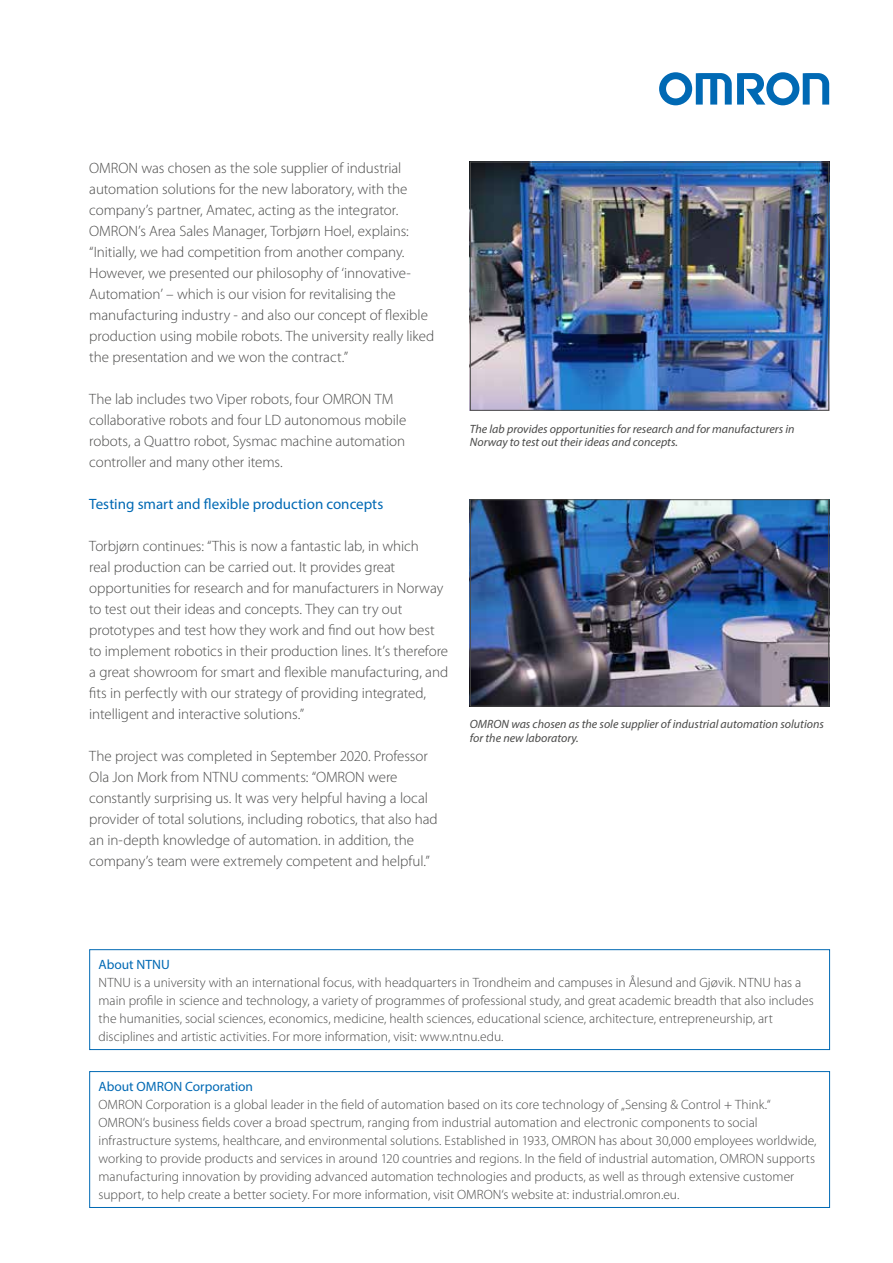
<style>
.page{position:relative;width:893px;height:1263px;background:#fff}
.page>*{position:absolute;margin:0;border:0;box-sizing:border-box;transform-origin:0 0}
.t1{font:300 15px/21px "Myriad Pro";letter-spacing:-.005em;color:#4a4a49}
.t2{font:15px "Myriad Pro";color:#0069b4}
.t3{font:300 13.5px/18px "Myriad Pro";color:#4a4a49}
.t4{font:13.5px "Myriad Pro";color:#0069b4}
.t5{font:italic 12px/13.5px "Myriad Pro";color:#4a4a49}
</style>
<div class="page">
<svg style="left:659px;top:72px;width:170px;height:33px"></svg>
<img style="left:472px;top:164px;width:355px;height:245px">
<div style="left:470px;top:162px;width:359px;height:249px;border:1px solid #4a4a49"></div>
<img style="left:472px;top:501px;width:355px;height:204px">
<div style="left:470px;top:499px;width:359px;height:208px;border:1px solid #4a4a49"></div>
<div style="left:89px;top:1071px;width:741px;height:137px;border:1px solid #0069b4"></div>
<div style="left:89px;top:949px;width:741px;height:101px;border:1px solid #0069b4"></div>
<p class="t1" style="left:89px;top:158px;width:347px">OMRON was chosen as the sole supplier of industrial automation solutions for the new laboratory, with the company’s partner, Amatec, acting as the integrator.<br>OMRON’s Area Sales Manager, Torbjørn Hoel, explains: “Initially, we had competition from another company.<br>However, we presented our philosophy of ‘innovative-Automation’ – which is our vision for revitalising the manufacturing industry - and also our concept of flexible production using mobile robots. The university really liked the presentation and we won the contract.”</p>
<p class="t1" style="left:89px;top:389px;width:319px">The lab includes two Viper robots, four OMRON TM collaborative robots and four LD autonomous mobile robots, a Quattro robot, Sysmac machine automation controller and many other items.</p>
<p class="t2" style="left:89px;top:495px;width:296px">Testing smart and flexible production concepts</p>
<p class="t1" style="left:89px;top:536px;width:360px">Torbjørn continues: “This is now a fantastic lab, in which<br>real production can be carried out. It provides great opportunities for research and for manufacturers in Norway to test out their ideas and concepts. They can try out prototypes and test how they work and find out how best to implement robotics in their production lines. It’s therefore a great showroom for smart and flexible manufacturing, and fits in perfectly with our strategy of providing integrated, intelligent and interactive solutions.”</p>
<p class="t1" style="left:89px;top:746px;width:350px">The project was completed in September 2020. Professor Ola Jon Mork from NTNU comments: “OMRON were constantly surprising us. It was very helpful having a local provider of total solutions, including robotics, that also had an in-depth knowledge of automation. in addition, the company’s team were extremely competent and helpful.”</p>
<p class="t5" style="left:470px;top:422px;width:326px">The lab provides opportunities for research and for manufacturers in<br>Norway to test out their ideas and concepts.</p>
<p class="t5" style="left:470px;top:717px;width:356px">OMRON was chosen as the sole supplier of industrial automation solutions for the new laboratory.</p>
<p class="t4" style="left:99px;top:956px;width:73px">About NTNU</p>
<p class="t3" style="left:99px;top:973px;width:717px">NTNU is a university with an international focus, with headquarters in Trondheim and campuses in Ålesund and Gjøvik. NTNU has a main profile in science and technology, a variety of programmes of professional study, and great academic breadth that also includes the humanities, social sciences, economics, medicine, health sciences, educational science, architecture, entrepreneurship, art disciplines and artistic activities. For more information, visit: www.ntnu.edu.</p>
<p class="t4" style="left:99px;top:1078px;width:156px">About OMRON Corporation</p>
<p class="t3" style="left:99px;top:1095px;width:720px">OMRON Corporation is a global leader in the field of automation based on its core technology of „Sensing &amp; Control + Think.“ OMRON‘s business fields cover a broad spectrum, ranging from industrial automation and electronic components to social infrastructure systems, healthcare, and environmental solutions. Established in 1933, OMRON has about 30,000 employees worldwide, working to provide products and services in around 120 countries and regions. In the field of industrial automation, OMRON supports manufacturing innovation by providing advanced automation technologies and products, as well as through extensive customer support, to help create a better society. For more information, visit OMRON‘s website at: industrial.omron.eu.</p>
</div>
